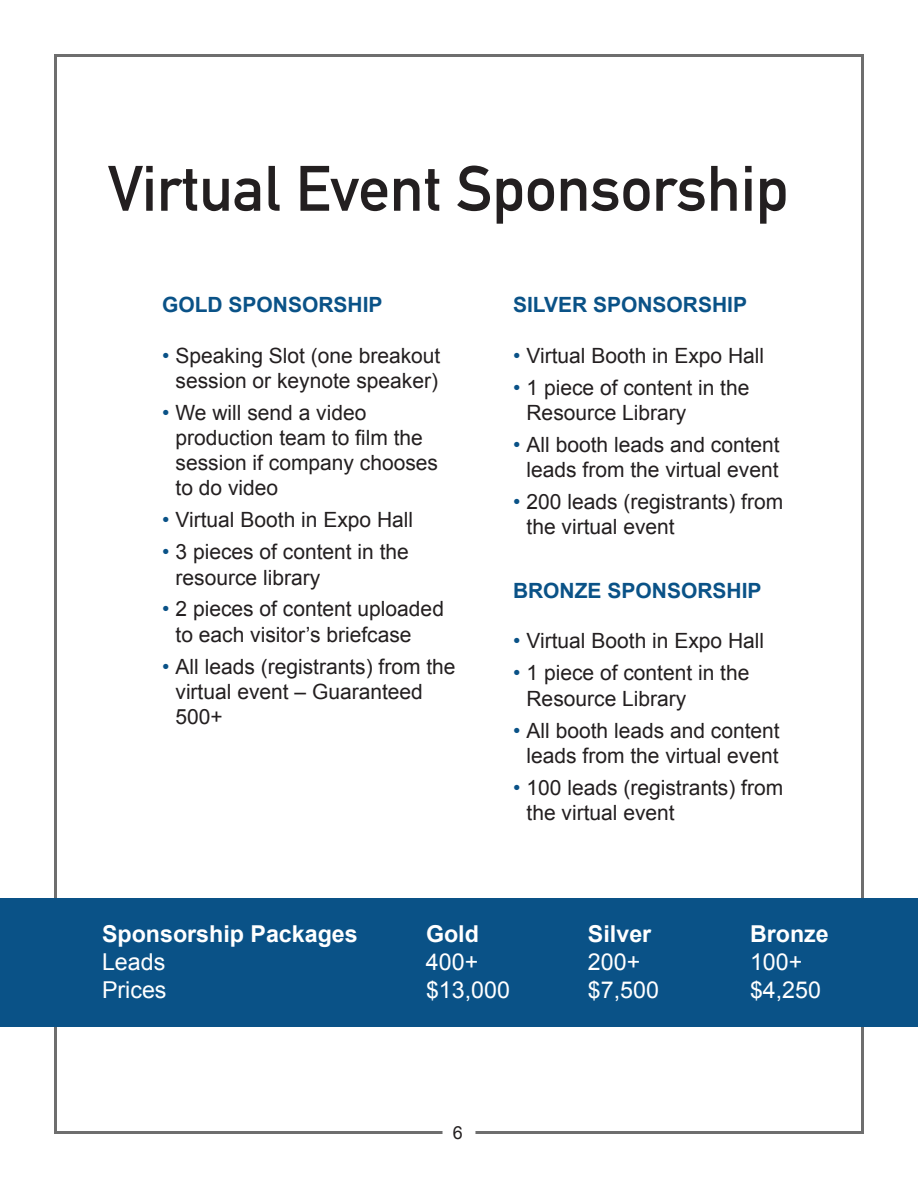
<style>
.page{position:relative;width:918px;height:1188px;background:#fff}
.page>*{position:absolute;margin:0;border:0;box-sizing:border-box;transform-origin:0 0}
.t1{font:700 63px "DIN Alternate";color:#231f20}
.t2{font:23.25px "Arial";color:#fff}
.t3{font:700 23.25px "Arial";color:#fff}
.t4{font:21px/25.2px "Arial";color:#231f20}
.t5{font:700 21px "Arial";color:#0a5287}
.t6{font:18px "Arial";color:#231f20}
.s1{color:#0a5287}
</style>
<div class="page">
<div style="left:0;top:898px;width:918px;height:129px;background:#0a5287"></div>
<div style="left:442px;top:1116px;width:34px;height:33px;border:2px solid #fff;border-radius:50%"></div>
<p class="t1" style="left:108px;top:141px;width:682px">Virtual Event Sponsorship</p>
<p class="t5" style="left:162px;top:291px;width:222px">GOLD SPONSORSHIP</p>
<p class="t4" style="left:162px;top:343px;width:280px;text-align:center"><span class="s1">•</span> Speaking Slot (one breakout session or keynote speaker)</p>
<p class="t4" style="left:176px;top:400px;width:264px;text-indent:-14px"><span class="s1">•</span> We will send a video production team to film the session if company chooses to do video</p>
<p class="t4" style="left:162px;top:508px;width:253px"><span class="s1">•</span> Virtual Booth in Expo Hall</p>
<p class="t4" style="left:176px;top:540px;width:235px;text-indent:-14px"><span class="s1">•</span> 3 pieces of content in the resource library</p>
<p class="t4" style="left:176px;top:597px;width:270px;text-indent:-14px"><span class="s1">•</span> 2 pieces of content uploaded to each visitor’s briefcase</p>
<p class="t4" style="left:176px;top:654px;width:282px;text-indent:-14px"><span class="s1">•</span> All leads (registrants) from the virtual event – Guaranteed<br>500+</p>
<p class="t5" style="left:513px;top:291px;width:236px">SILVER SPONSORSHIP</p>
<p class="t4" style="left:513px;top:343px;width:253px"><span class="s1">•</span> Virtual Booth in Expo Hall</p>
<p class="t4" style="left:526px;top:375px;width:224px;text-indent:-14px"><span class="s1">•</span> 1 piece of content in the<br>Resource Library</p>
<p class="t4" style="left:513px;top:432px;width:268px;text-align:center"><span class="s1">•</span> All booth leads and content leads from the virtual event</p>
<p class="t4" style="left:526px;top:489px;width:258px;text-indent:-14px"><span class="s1">•</span> 200 leads (registrants) from the virtual event</p>
<p class="t5" style="left:513px;top:577px;width:250px">BRONZE SPONSORSHIP</p>
<p class="t4" style="left:513px;top:629px;width:253px"><span class="s1">•</span> Virtual Booth in Expo Hall</p>
<p class="t4" style="left:526px;top:661px;width:224px;text-indent:-14px"><span class="s1">•</span> 1 piece of content in the<br>Resource Library</p>
<p class="t4" style="left:513px;top:718px;width:268px;text-align:center"><span class="s1">•</span> All booth leads and content leads from the virtual event</p>
<p class="t4" style="left:526px;top:775px;width:258px;text-indent:-14px"><span class="s1">•</span> 100 leads (registrants) from the virtual event</p>
<p class="t3" style="left:102px;top:919px;width:257px">Sponsorship Packages</p>
<p class="t3" style="left:426px;top:919px;width:54px">Gold</p>
<p class="t3" style="left:588px;top:919px;width:65px">Silver</p>
<p class="t3" style="left:750px;top:919px;width:80px">Bronze</p>
<p class="t2" style="left:102px;top:947px;width:65px">Leads</p>
<p class="t2" style="left:426px;top:947px;width:54px">400+</p>
<p class="t2" style="left:588px;top:947px;width:54px">200+</p>
<p class="t2" style="left:750px;top:947px;width:54px">100+</p>
<p class="t2" style="left:102px;top:975px;width:66px">Prices</p>
<p class="t2" style="left:426px;top:975px;width:86px">$13,000</p>
<p class="t2" style="left:588px;top:975px;width:73px">$7,500</p>
<p class="t2" style="left:750px;top:975px;width:73px">$4,250</p>
<p class="t6" style="left:453px;top:1121px;width:12px">6</p>
</div>
